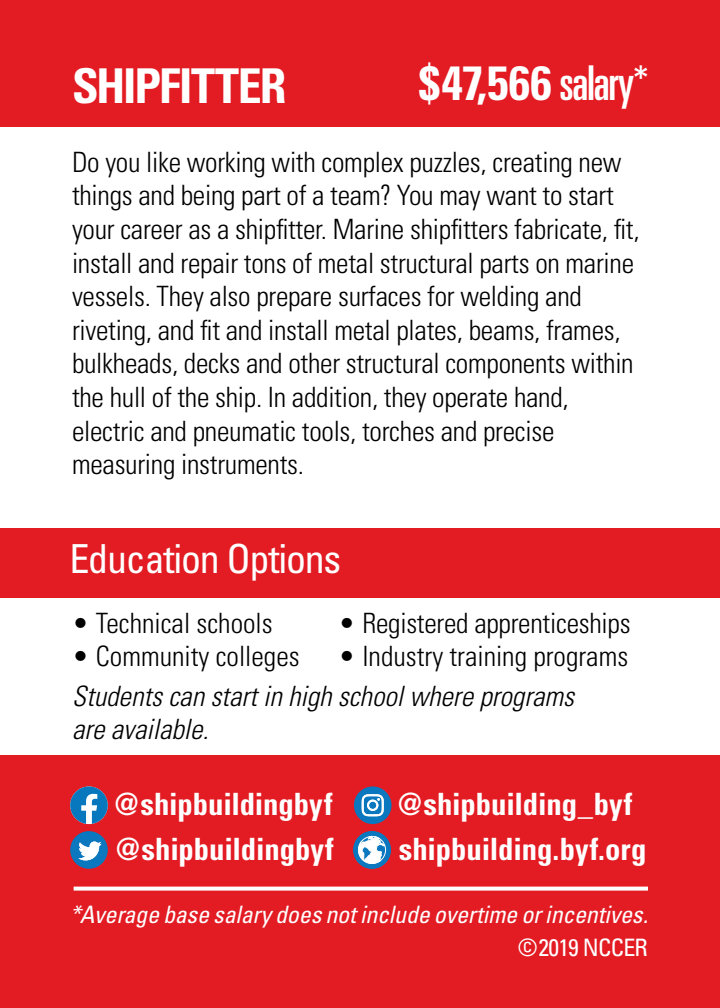
<style>
.page{position:relative;width:720px;height:1008px;background:#fff}
.page>*{position:absolute;margin:0;border:0;box-sizing:border-box;transform-origin:0 0}
.t1{font:700 condensed 48px "Univers";letter-spacing:-.03em;color:#fff}
.t2{font:condensed 40px "Univers";letter-spacing:-.03em;color:#fff}
.t3{font:700 condensed 30.8px "Univers";letter-spacing:-.005em;color:#fff}
.t4{font:300 condensed 28px/33.6px "Univers";letter-spacing:-.01em;color:#000}
.t5{font:italic 300 condensed 28px/33.6px "Univers LT Std";color:#000}
.t6{font:italic condensed 24px "Univers";letter-spacing:-.005em;color:#fff}
.t7{font:condensed 24px "Univers";letter-spacing:-.03em;color:#fff}
.s1{font-weight:400;font-stretch:ultra-condensed}
</style>
<div class="page">
<div style="left:0;top:0;width:720px;height:127px;background:#e31b23"></div>
<div style="left:0;top:755px;width:720px;height:253px;background:#e31b23"></div>
<svg style="left:70px;top:786px;width:38px;height:38px"></svg>
<div style="left:70px;top:831px;width:38px;height:38px;background:#0a77be;border-radius:50%"></div>
<svg style="left:78px;top:842px;width:24px;height:18px"></svg>
<div style="left:354px;top:786px;width:38px;height:38px;background:#0a77be;border-radius:50%"></div>
<svg style="left:362px;top:794px;width:22px;height:22px"></svg>
<div style="left:353px;top:831px;width:38px;height:38px;background:#0a77be;border-radius:50%"></div>
<svg style="left:358px;top:835px;width:28px;height:29px"></svg>
<svg style="left:74px;top:887px;width:574px;height:4px;background:#fce7e8"></svg>
<div style="left:0;top:528px;width:720px;height:69px;background:#e31b23"></div>
<h1 class="t1" style="left:72px;top:57px;width:216px">SHIPFITTER</h1>
<h1 class="t1" style="left:419px;top:53px;width:231px">$47,566 <span class="s1">salary*</span></h1>
<p class="t4" style="left:72px;top:145px;width:569px">Do you like working with complex puzzles, creating new things and being part of a team? You may want to start your career as a shipfitter. Marine shipfitters fabricate, fit, install and repair tons of metal structural parts on marine vessels. They also prepare surfaces for welding and riveting, and fit and install metal plates, beams, frames, bulkheads, decks and other structural components within the hull of the ship. In addition, they operate hand, electric and pneumatic tools, torches and precise measuring instruments.</p>
<h2 class="t2" style="left:70px;top:533px;width:273px">Education Options</h2>
<p class="t4" style="left:72px;top:606px;width:202px">• Technical schools</p>
<p class="t4" style="left:72px;top:640px;width:229px">• Community colleges</p>
<p class="t4" style="left:338px;top:606px;width:294px">• Registered apprenticeships</p>
<p class="t4" style="left:338px;top:640px;width:291px">• Industry training programs</p>
<p class="t5" style="left:72px;top:679px;width:504px">Students can start in high school where programs are available.</p>
<p class="t3" style="left:115px;top:785px;width:219px">@shipbuildingbyf</p>
<p class="t3" style="left:398px;top:785px;width:236px">@shipbuilding_byf</p>
<p class="t3" style="left:116px;top:830px;width:219px">@shipbuildingbyf</p>
<p class="t3" style="left:399px;top:830px;width:249px">shipbuilding.byf.org</p>
<p class="t6" style="left:70px;top:899px;width:579px">*Average base salary does not include overtime or incentives.</p>
<p class="t7" style="left:518px;top:932px;width:131px">©2019 NCCER</p>
</div>
